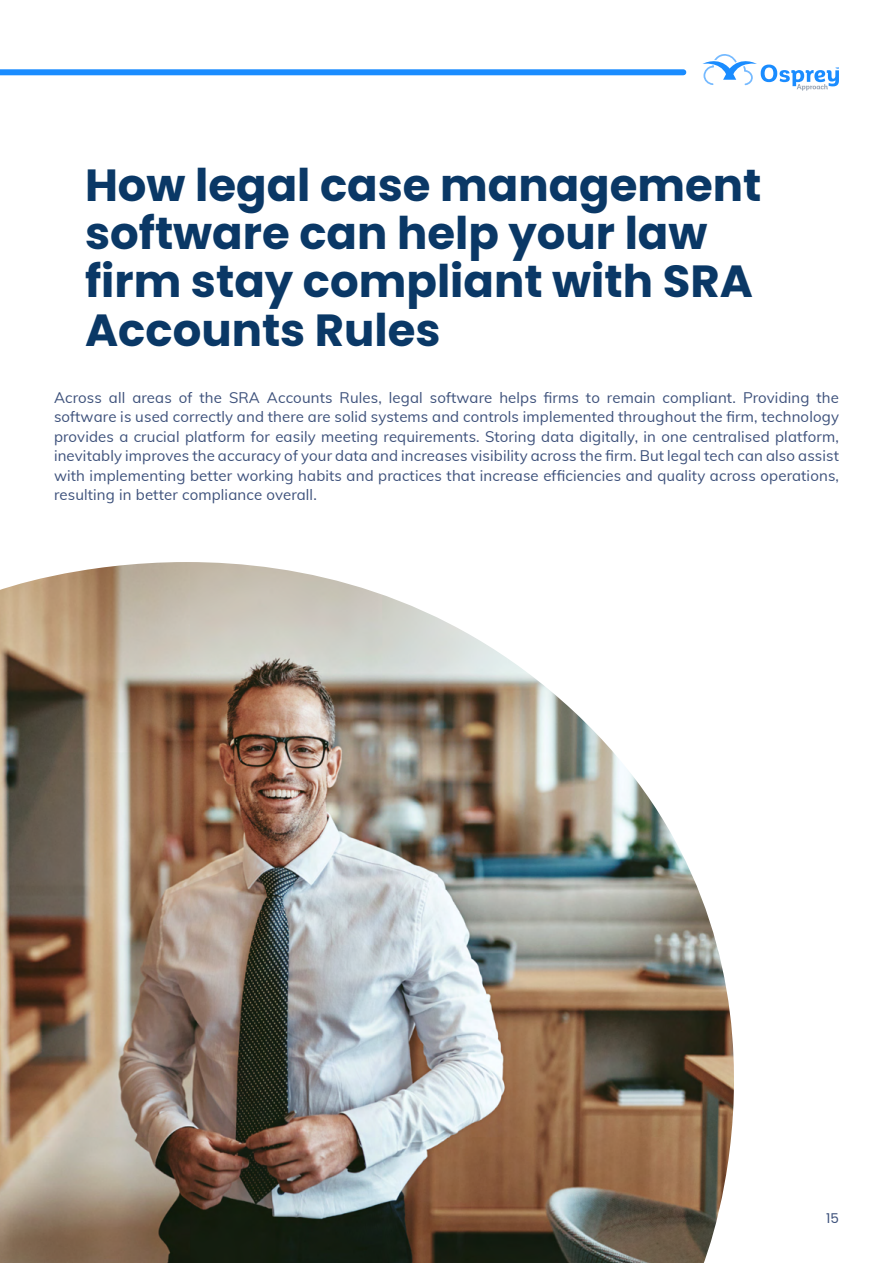
<style>
.page{position:relative;width:893px;height:1263px;background:#fff}
.page>*{position:absolute;margin:0;border:0;box-sizing:border-box;transform-origin:0 0}
.t1{font:700 45px/48px "Poppins";color:#0a3866}
.t2{font:15px/19.5px "Muli";letter-spacing:.01em;color:#3d517b;text-align:justify}
.t3{font:13.5px "Poppins";color:#3d517b}
</style>
<div class="page">
<img style="left:0;top:562px;width:734px;height:701px">
<svg style="left:702px;top:54px;width:137px;height:37px"></svg>
<div style="left:0;top:69px;width:683px;height:6px;background:#1a8cff"></div>
<p class="t1" style="left:85px;top:162px;width:678px">How legal case management software can help your law firm stay compliant with SRA<br>Accounts Rules</p>
<p class="t2" style="left:54px;top:387px;width:786px">Across all areas of the SRA Accounts Rules, legal software helps firms to remain compliant. Providing the software is used correctly and there are solid systems and controls implemented throughout the firm, technology provides a crucial platform for easily meeting requirements. Storing data digitally, in one centralised platform, inevitably improves the accuracy of your data and increases visibility across the firm. But legal tech can also assist with implementing better working habits and practices that increase efficiencies and quality across operations, resulting in better compliance overall.</p>
<p class="t3" style="left:826px;top:1210px;width:14px">15</p>
</div>
